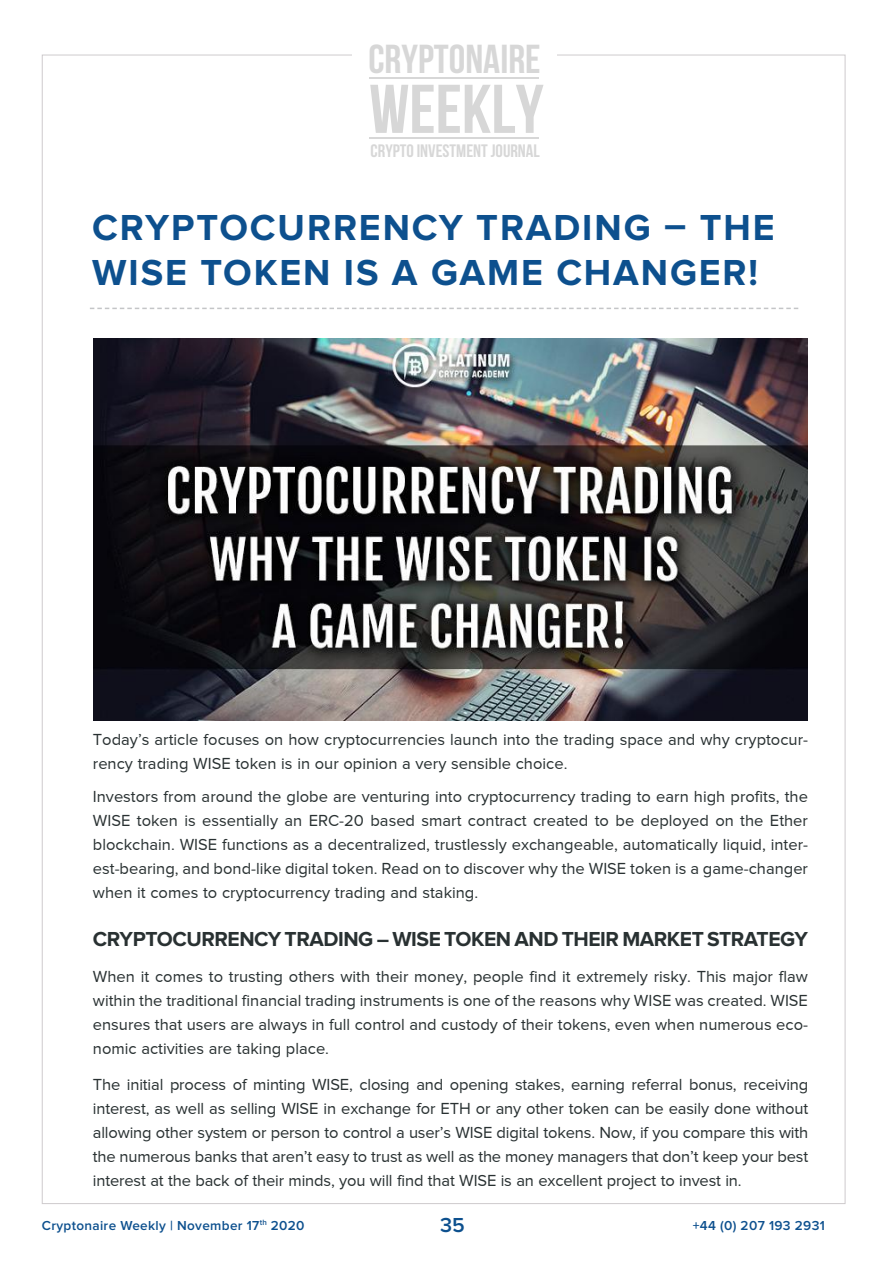
<style>
.page{position:relative;width:893px;height:1263px;background:#fff}
.page>*{position:absolute;margin:0;border:0;box-sizing:border-box;transform-origin:0 0}
.t1{font:68.7px "Bebas Neue";color:#d7d7d7;scale:1.04 1}
.t2{font:40.5px "Bebas Neue";color:#d7d7d7;scale:1.04 1}
.t3{font:700 37.5px/45px "Proxima Nova";letter-spacing:.05em;color:#0d508e}
.t4{font:700 21px "Proxima Nova";letter-spacing:-.02em;color:#293132}
.t5{font:600 21px "Proxima Nova";color:#0d508e}
.t6{font:18px "Bebas Neue";color:#d7d7d7;scale:1.04 1}
.t7{font:16.5px/24px "Proxima Nova";color:#293132;text-align:justify}
.t8{font:600 13.5px "Proxima Nova";letter-spacing:.025em;color:#0d508e}
</style>
<div class="page">
<hr style="left:370px;top:78px;width:169px;height:1px;background:#d7d7d7">
<hr style="left:370px;top:137px;width:169px;height:2px;background:#d7d7d7">
<svg style="left:90px;top:308px;width:708px;height:1px"></svg>
<img style="left:94px;top:339px;width:713px;height:381px">
<h2 class="t2" style="left:368px;top:36px;width:167px">CRYPTONAIRE</h2>
<h1 class="t1" style="left:369px;top:71px;width:169px">WEEKLY</h1>
<p class="t6" style="left:371px;top:141px;width:164px">CRYPTO INVESTMENT JOURNAL</p>
<h3 class="t3" style="left:92px;top:207px;width:684px">CRYPTOCURRENCY TRADING – THE<br>WISE TOKEN IS A GAME CHANGER!</h3>
<p class="t7" style="left:93px;top:727px;width:717px">Today’s article focuses on how cryptocurrencies launch into the trading space and why cryptocur&shy;rency trading WISE token is in our opinion a very sensible choice.</p>
<p class="t7" style="left:93px;top:784px;width:717px">Investors from around the globe are venturing into cryptocurrency trading to earn high profits, the WISE token is essentially an ERC-20 based smart contract created to be deployed on the Ether blockchain. WISE functions as a decentralized, trustlessly exchangeable, automatically liquid, inter&shy;est-bearing, and bond-like digital token. Read on to discover why the WISE token is a game-changer when it comes to cryptocurrency trading and staking.</p>
<p class="t4" style="left:93px;top:929px;width:717px">CRYPTOCURRENCY TRADING – WISE TOKEN AND THEIR MARKET STRATEGY</p>
<p class="t7" style="left:93px;top:964px;width:717px">When it comes to trusting others with their money, people find it extremely risky. This major flaw within the traditional financial trading instruments is one of the reasons why WISE was created. WISE ensures that users are always in full control and custody of their tokens, even when numerous eco&shy;nomic activities are taking place.</p>
<p class="t7" style="left:93px;top:1072px;width:717px">The initial process of minting WISE, closing and opening stakes, earning referral bonus, receiving interest, as well as selling WISE in exchange for ETH or any other token can be easily done without allowing other system or person to control a user’s WISE digital tokens. Now, if you compare this with the numerous banks that aren’t easy to trust as well as the money managers that don’t keep your best interest at the back of their minds, you will find that WISE is an excellent project to invest in.</p>
<p class="t5" style="left:440px;top:1216px;width:26px">35</p>
<p class="t8" style="left:42px;top:1219px;width:264px">Cryptonaire Weekly | November 17<sup>th</sup> 2020</p>
<p class="t8" style="left:693px;top:1219px;width:134px">+44 (0) 207 193 2931</p>
</div>
